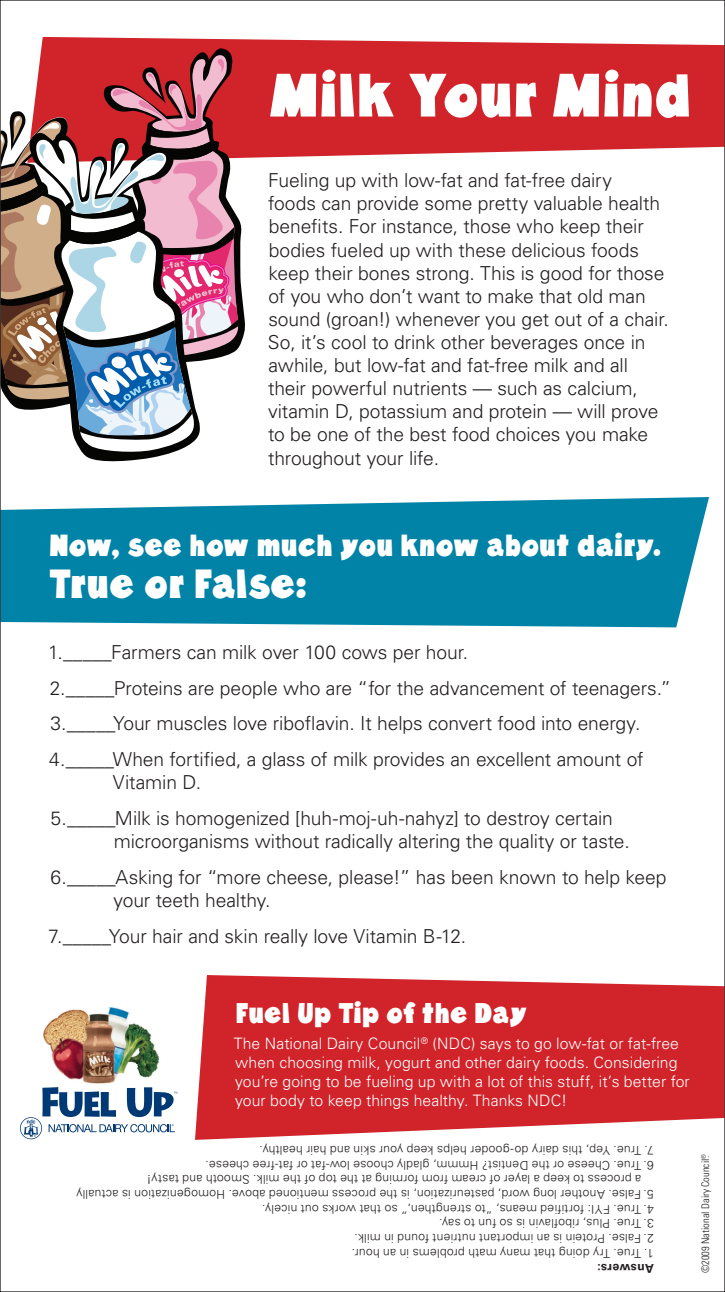
<style>
.page{position:relative;width:725px;height:1292px;background:#fff}
.page>*{position:absolute;margin:0;border:0;box-sizing:border-box;transform-origin:0 0}
.t1{font:52.5px "OPTI Blast";letter-spacing:.02em;color:#fff}
.t2{font:35px "OPTI Blast";letter-spacing:.005em;color:#fff}
.t3{font:26.25px "OPTI Blast";letter-spacing:.01em;color:#fff}
.t4{font:24.5px "OPTI Blast";letter-spacing:.005em;color:#fff}
.t5{font:300 19.25px/23.1px "Univers LT";letter-spacing:-.005em;color:#231f20}
.t6{font:300 15.75px/18.9px "Univers LT";letter-spacing:.005em;color:#fff}
.t7{font:300 12.25px/14.7px "Univers LT";letter-spacing:.015em;color:#231f20}
.t8{font:700 12.25px "Univers LT";letter-spacing:.025em;color:#231f20}
.t9{font:300 condensed 10.5px "Univers LT";color:#231f20}
</style>
<div class="page">
<svg style="left:2px;top:497px;width:707px;height:130px;background:#178eae"></svg>
<svg style="left:40px;top:37px;width:682px;height:121px;background:#d5363d"></svg>
<svg style="left:102px;top:48px;width:143px;height:7px"></svg>
<svg style="left:83px;top:453px;width:88px;height:9px"></svg>
<svg style="left:2px;top:55px;width:247px;height:398px"></svg>
<svg style="left:195px;top:975px;width:527px;height:164px;background:#d53a40"></svg>
<img style="left:43px;top:1007px;width:117px;height:77px">
<svg style="left:20px;top:1087px;width:157px;height:52px"></svg>
<p class="t1" style="left:267px;top:59px;width:423px">Milk Your Mind</p>
<p class="t5" style="left:268px;top:169px;width:402px">Fueling up with low-fat and fat-free dairy<br>foods can provide some pretty valuable health benefits. For instance, those who keep their bodies fueled up with these delicious foods keep their bones strong. This is good for those of you who don’t want to make that old man sound (groan!) whenever you get out of a chair.<br>So, it’s cool to drink other beverages once in awhile, but low-fat and fat-free milk and all their powerful nutrients — such as calcium, vitamin D, potassium and protein — will prove to be one of the best food choices you make throughout your life.</p>
<p class="t3" style="left:49px;top:527px;width:613px">Now, see how much you know about dairy.</p>
<p class="t2" style="left:49px;top:560px;width:259px">True or False:</p>
<p class="t5" style="left:48px;top:640px;width:421px">1._____Farmers can milk over 100 cows per hour.</p>
<p class="t5" style="left:50px;top:676px;width:622px">2._____Proteins are people who are “for the advancement of teenagers.”</p>
<p class="t5" style="left:50px;top:712px;width:591px">3._____Your muscles love riboflavin. It helps convert food into energy.</p>
<p class="t5" style="left:113px;top:747px;width:532px;text-indent:-64px">4._____When fortified, a glass of milk provides an excellent amount of<br>Vitamin D.</p>
<p class="t5" style="left:114px;top:806px;width:517px;text-indent:-63px">5._____Milk is homogenized [huh-moj-uh-nahyz] to destroy certain microorganisms without radically altering the quality or taste.</p>
<p class="t5" style="left:113px;top:865px;width:554px;text-indent:-63px">6._____Asking for “more cheese, please!” has been known to help keep your teeth healthy.</p>
<p class="t5" style="left:48px;top:924px;width:419px">7._____Your hair and skin really love Vitamin B-12.</p>
<p class="t4" style="left:235px;top:996px;width:293px">Fuel Up Tip of the Day</p>
<p class="t6" style="left:234px;top:1034px;width:457px">The National Dairy Council<sup>®</sup> (NDC) says to go low-fat or fat-free when choosing milk, yogurt and other dairy foods. Considering you’re going to be fueling up with a lot of this stuff, it’s better for your body to keep things healthy. Thanks NDC!</p>
<p class="t7" style="left:653px;top:1157px;width:396px;rotate:-180deg">7. True. Yep, this dairy do-gooder helps keep your skin and hair healthy.</p>
<p class="t7" style="left:653px;top:1172px;width:450px;rotate:-180deg">6.True. Cheese or the Dentist? Hmmm, gladly choose low-fat or fat-free cheese.</p>
<p class="t7" style="left:641px;top:1201px;width:566px;text-indent:-13px;rotate:-180deg">5.False. Another long word, pasteurization, is the process mentioned above. Homogenization is actually a process to keep a layer of cream from forming at the top of the milk. Smooth and tasty!</p>
<p class="t7" style="left:653px;top:1216px;width:393px;rotate:-180deg">4. True. FYI: fortified means, “to strengthen,” so that works out nicely.</p>
<p class="t7" style="left:653px;top:1231px;width:216px;rotate:-180deg">3.True. Plus, riboflavin is so fun to say.</p>
<p class="t7" style="left:653px;top:1245px;width:301px;rotate:-180deg">2. False. Protein is an important nutrient found in milk.</p>
<p class="t7" style="left:653px;top:1260px;width:303px;rotate:-180deg">1. True. Try doing that many math problems in an hour.</p>
<p class="t8" style="left:653px;top:1275px;width:58px;rotate:-180deg">Answers:</p>
<p class="t9" style="left:699px;top:1273px;width:121px;rotate:-90deg">©2009 National Dairy Council<sup>®</sup>.</p>
</div>
